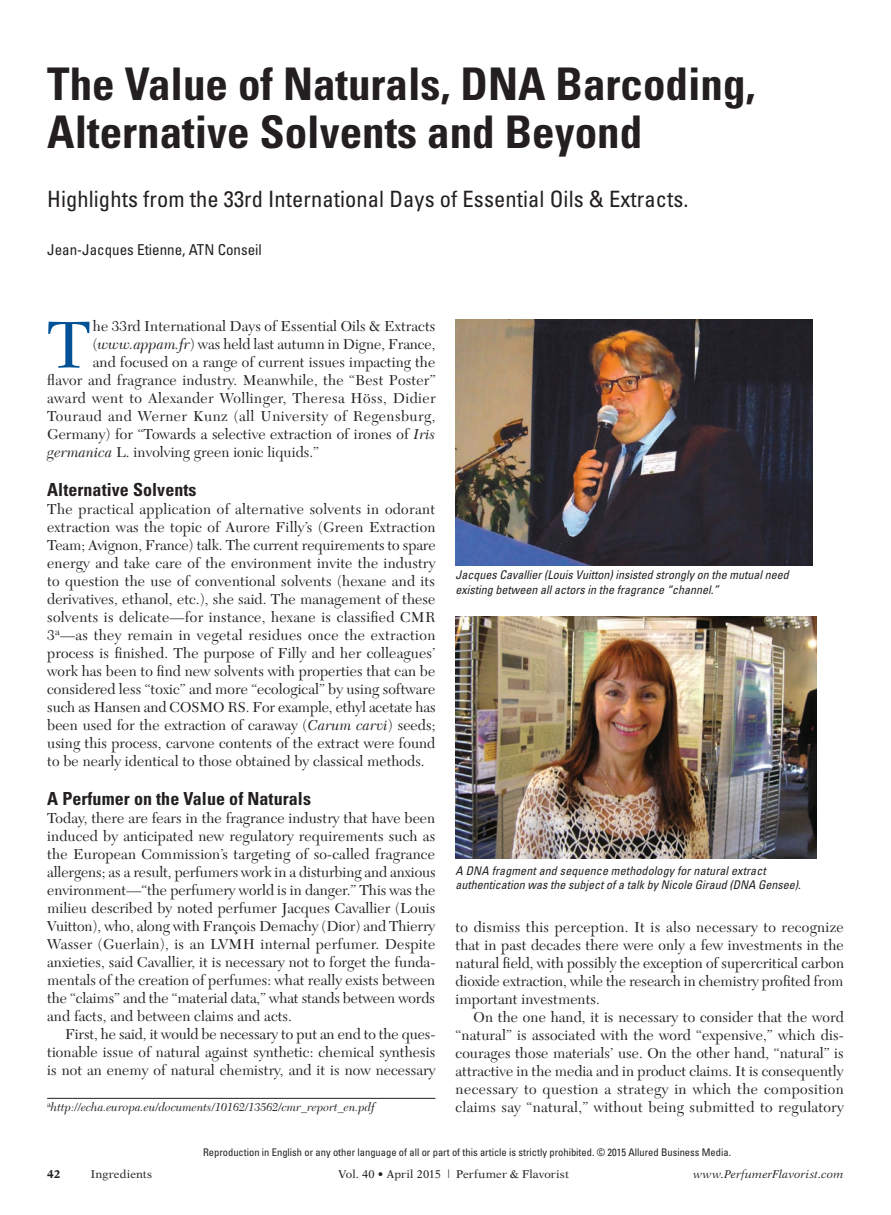
<style>
.page{position:relative;width:891px;height:1215px;background:#fff}
.page>*{position:absolute;margin:0;border:0;box-sizing:border-box;transform-origin:0 0}
.t1{font:68.7px "New Caledonia";color:#015197}
.t2{font:700 condensed 45px/48px "Univers LT Std";color:#231f20}
.t3{font:condensed 22.5px "Univers LT Std";letter-spacing:.005em;color:#231f20}
.t4{font:700 condensed 18px "Univers LT Std";letter-spacing:.005em;color:#231f20}
.t5{font:15px/18px "New Caledonia";letter-spacing:.005em;color:#231f20;text-align:justify}
.t6{font:15px "New Caledonia";letter-spacing:.025em;color:#231f20}
.t7{font:15px "New Caledonia";letter-spacing:.03em;color:#231f20}
.t8{font:condensed 15px "Univers LT Std";color:#231f20}
.t9{font:italic condensed 12px/14.4px "Univers LT Std";color:#231f20}
.t10{font:italic 12px "New Caledonia";color:#231f20}
.t11{font:11.25px "New Aster";letter-spacing:.01em;color:#231f20}
.t12{font:italic 11.25px "New Aster";letter-spacing:.02em;color:#231f20}
.t13{font:700 11.25px "New Aster";color:#231f20}
.t14{font:condensed 10.5px "Univers LT Std";color:#231f20}
.s1{font-style:italic}
</style>
<div class="page">
<hr style="left:47px;top:1098px;width:388px;height:1px;background:#231f20">
<img style="left:456px;top:320px;width:357px;height:245px">
<img style="left:456px;top:617px;width:360px;height:242px">
<h2 class="t2" style="left:47px;top:60px;width:710px">The Value of Naturals, DNA Barcoding,<br>Alternative Solvents and Beyond</h2>
<h3 class="t3" style="left:47px;top:184px;width:643px">Highlights from the 33rd International Days of Essential Oils &amp; Extracts.</h3>
<p class="t8" style="left:47px;top:240px;width:216px">Jean-Jacques Etienne, ATN Conseil</p>
<h1 class="t1" style="left:47px;top:305px;width:45px">T</h1>
<p class="t5" style="left:93px;top:318px;width:344px">he 33rd International Days of Essential Oils &amp; Extracts</p>
<p class="t5" style="left:93px;top:336px;width:344px">(<span class="s1">www.appam.fr</span>) was held last autumn in Digne, France,</p>
<p class="t5" style="left:93px;top:354px;width:344px">and focused on a range of current issues impacting the</p>
<p class="t5" style="left:47px;top:372px;width:390px">flavor and fragrance industry. Meanwhile, the “Best Poster”</p>
<p class="t6" style="left:47px;top:390px;width:390px">award went to Alexander Wollinger, Theresa Höss, Didier</p>
<p class="t7" style="left:47px;top:408px;width:390px">Touraud and Werner Kunz (all University of Regensburg,</p>
<p class="t5" style="left:47px;top:426px;width:390px">Germany) for “Towards a selective extraction of irones of <span class="s1">Iris</span></p>
<p class="t5" style="left:47px;top:444px;width:273px"><span class="s1">germanica</span> L. involving green ionic liquids.”</p>
<p class="t4" style="left:47px;top:479px;width:151px">Alternative Solvents</p>
<p class="t5" style="left:47px;top:501px;width:390px">The practical application of alternative solvents in odorant extraction was the topic of Aurore Filly’s (Green Extraction Team; Avignon, France) talk. The current requirements to spare energy and take care of the environment invite the industry to question the use of conventional solvents (hexane and its derivatives, ethanol, etc.), she said. The management of these solvents is delicate—for instance, hexane is classified CMR 3<sup>a</sup>—as they remain in vegetal residues once the extraction process is finished. The purpose of Filly and her colleagues’ work has been to find new solvents with properties that can be considered less “toxic” and more “ecological” by using software such as Hansen and COSMO RS. For example, ethyl acetate has been used for the extraction of caraway (<span class="s1">Carum carvi</span>) seeds; using this process, carvone contents of the extract were found to be nearly identical to those obtained by classical methods.</p>
<p class="t4" style="left:47px;top:788px;width:265px">A Perfumer on the Value of Naturals</p>
<p class="t5" style="left:47px;top:810px;width:390px">Today, there are fears in the fragrance industry that have been induced by anticipated new regulatory requirements such as the European Commission’s targeting of so-called fragrance allergens; as a result, perfumers work in a disturbing and anxious environment—“the perfumery world is in danger.” This was the milieu described by noted perfumer Jacques Cavallier (Louis Vuitton), who, along with François Demachy (Dior) and Thierry Wasser (Guerlain), is an LVMH internal perfumer. Despite anxieties, said Cavallier, it is necessary not to forget the funda&shy;mentals of the creation of perfumes: what really exists between the “claims” and the “material data,” what stands between words and facts, and between claims and acts.</p>
<p class="t5" style="left:47px;top:1026px;width:390px;text-indent:18px">First, he said, it would be necessary to put an end to the ques&shy;tionable issue of natural against synthetic: chemical synthesis is not an enemy of natural chemistry, and it is now necessary</p>
<p class="t10" style="left:47px;top:1101px;width:329px"><sup>a</sup>http://echa.europa.eu/documents/10162/13562/cmr_report_en.pdf</p>
<p class="t9" style="left:456px;top:568px;width:335px">Jacques Cavallier (Louis Vuitton) insisted strongly on the mutual need existing between all actors in the fragrance “channel.”</p>
<p class="t9" style="left:456px;top:863px;width:347px">A DNA fragment and sequence methodology for natural extract authentication was the subject of a talk by Nicole Giraud (DNA Gensee).</p>
<p class="t5" style="left:456px;top:918px;width:390px">to dismiss this perception. It is also necessary to recognize that in past decades there were only a few investments in the natural field, with possibly the exception of supercritical carbon dioxide extraction, while the research in chemistry profited from important investments.</p>
<p class="t5" style="left:456px;top:1008px;width:390px;text-indent:18px">On the one hand, it is necessary to consider that the word “natural” is associated with the word “expensive,” which dis&shy;courages those materials’ use. On the other hand, “natural” is attractive in the media and in product claims. It is consequently necessary to question a strategy in which the composition claims say “natural,” without being submitted to regulatory</p>
<p class="t14" style="left:203px;top:1145px;width:529px">Reproduction in English or any other language of all or part of this article is strictly prohibited. © 2015 Allured Business Media.</p>
<p class="t13" style="left:47px;top:1168px;width:15px">42</p>
<p class="t11" style="left:91px;top:1168px;width:63px">Ingredients</p>
<p class="t11" style="left:338px;top:1168px;width:232px">Vol. 40 • April 2015 | Perfumer &amp; Flavorist</p>
<p class="t12" style="left:694px;top:1168px;width:152px">www.PerfumerFlavorist.com</p>
</div>
